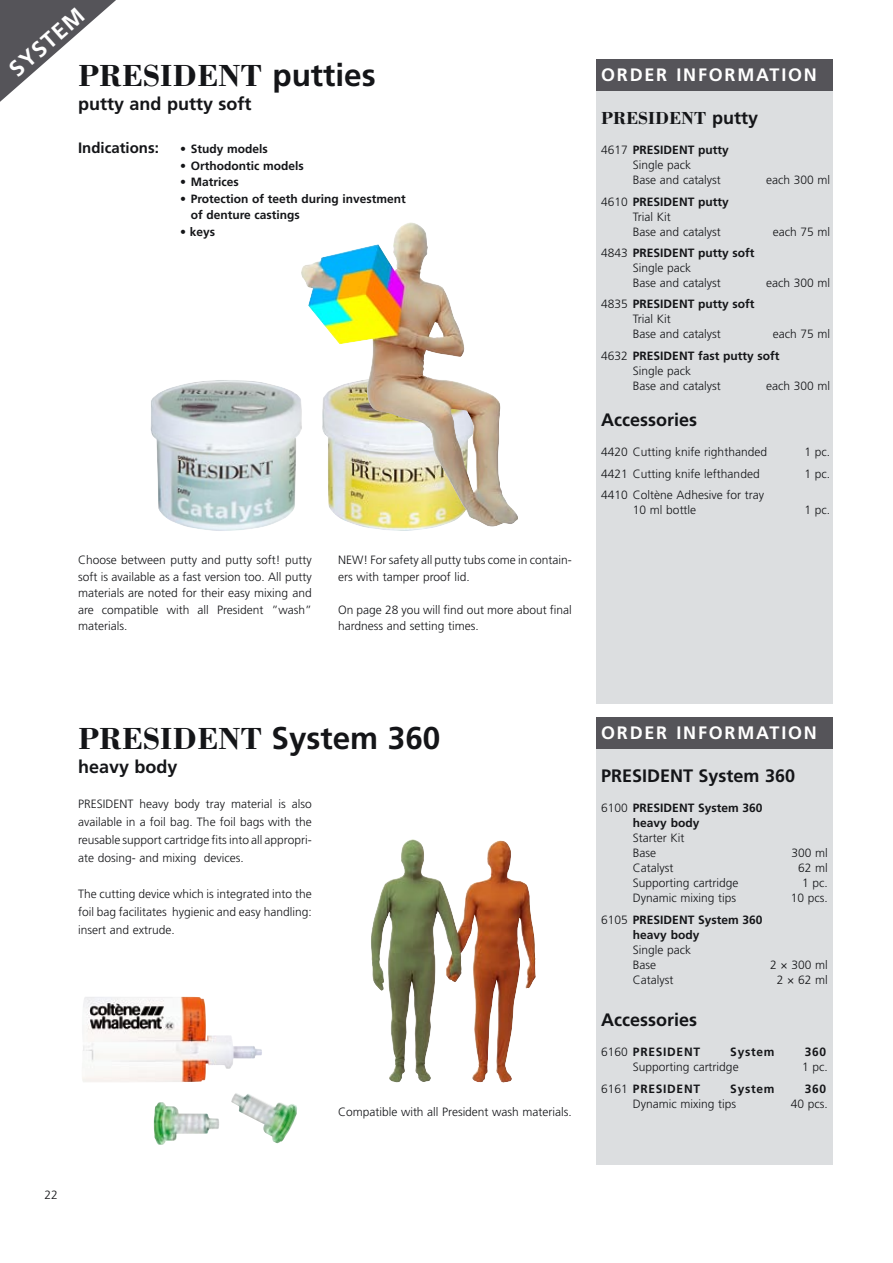
<style>
.page{position:relative;width:893px;height:1263px;background:#fff}
.page>*{position:absolute;margin:0;border:0;box-sizing:border-box;transform-origin:0 0}
.t1{font:700 31.5px "Bodoni";color:#141518}
.t2{font:700 22.5px "Frutiger";color:#fff}
.t3{font:700 18px "Frutiger";color:#141518}
.t4{font:700 18px "Frutiger";letter-spacing:.1em;color:#fff}
.t5{font:700 18px "Bodoni";color:#141518}
.t6{font:700 15px "Frutiger";color:#141518}
.t7{font:300 12px/15px "Frutiger";color:#141518}
.t8{font:700 12px/15px "Frutiger";color:#141518}
.t9{font:700 12px "Frutiger";letter-spacing:.06em;color:#141518}
.s1{font-family:"Frutiger"}
.s2{font-weight:700}
.s3{font-weight:300}
</style>
<div class="page">
<div style="left:596px;top:60px;width:237px;height:644px;background:#dcdee0"></div>
<div style="left:596px;top:60px;width:237px;height:31px;background:#555459"></div>
<img style="left:150px;top:380px;width:150px;height:151px">
<img style="left:366px;top:527px;width:69px;height:4px">
<img style="left:371px;top:839px;width:140px;height:152px">
<img style="left:300px;top:222px;width:203px;height:305px">
<svg style="left:0;top:0;width:116px;height:102px"></svg>
<div style="left:596px;top:717px;width:237px;height:448px;background:#dcdee0"></div>
<div style="left:596px;top:717px;width:237px;height:32px;background:#555459"></div>
<img style="left:154px;top:1102px;width:65px;height:43px">
<img style="left:231px;top:1093px;width:66px;height:50px">
<img style="left:82px;top:997px;width:180px;height:85px">
<h2 class="t2" style="left:4px;top:63px;width:93px;rotate:-42deg">SYSTEM</h2>
<h1 class="t1" style="left:78px;top:56px;width:299px">PRESIDENT <span class="s1">putties</span></h1>
<h3 class="t3" style="left:78px;top:93px;width:175px">putty and putty soft</h3>
<p class="t6" style="left:78px;top:139px;width:82px">Indications:</p>
<p class="t8" style="left:180px;top:141px;width:89px">• Study models</p>
<p class="t8" style="left:180px;top:158px;width:125px">• Orthodontic models</p>
<p class="t8" style="left:180px;top:174px;width:60px">• Matrices</p>
<p class="t8" style="left:191px;top:190px;width:217px;line-height:16.5px;text-indent:-11px">• Protection of teeth during investment of denture castings</p>
<p class="t8" style="left:180px;top:224px;width:37px">• keys</p>
<p class="t7" style="left:78px;top:552px;width:235px;line-height:16.5px;text-align:justify">Choose between putty and putty soft! putty soft is available as a fast version too. All putty materials are noted for their easy mixing and are compatible with all President ”wash” materials.</p>
<p class="t7" style="left:338px;top:552px;width:235px;line-height:16.5px">NEW! For safety all putty tubs come in contain&shy;ers with tamper proof lid.</p>
<p class="t7" style="left:338px;top:602px;width:235px;line-height:16.5px">On page 28 you will find out more about final hardness and setting times.</p>
<h3 class="t4" style="left:601px;top:64px;width:217px">ORDER INFORMATION</h3>
<h3 class="t5" style="left:601px;top:107px;width:159px">PRESIDENT <span class="s1">putty</span></h3>
<p class="t7" style="left:633px;top:143px;width:97px;text-indent:-32px">4617 <span class="s2">PRESIDENT putty<br></span>Single pack<br>Base and catalyst</p>
<p class="t7" style="left:766px;top:173px;width:66px">each 300 ml</p>
<p class="t7" style="left:633px;top:194px;width:97px;text-indent:-32px">4610 <span class="s2">PRESIDENT putty<br></span>Trial Kit<br>Base and catalyst</p>
<p class="t7" style="left:633px;top:246px;width:123px;text-indent:-32px">4843 <span class="s2">PRESIDENT putty soft<br></span>Single pack<br>Base and catalyst</p>
<p class="t7" style="left:773px;top:224px;width:59px">each 75 ml</p>
<p class="t7" style="left:766px;top:276px;width:66px">each 300 ml</p>
<p class="t7" style="left:633px;top:297px;width:123px;text-indent:-32px">4835 <span class="s2">PRESIDENT putty soft<br></span>Trial Kit<br>Base and catalyst</p>
<p class="t8" style="left:601px;top:324px;width:231px;line-height:21.5px;text-indent:172px"><span class="s3">each 75 ml<br>4632</span> PRESIDENT fast putty soft</p>
<p class="t7" style="left:633px;top:363px;width:90px">Single pack<br>Base and catalyst</p>
<p class="t7" style="left:766px;top:378px;width:66px">each 300 ml</p>
<h3 class="t3" style="left:601px;top:409px;width:97px">Accessories</h3>
<p class="t7" style="left:601px;top:445px;width:167px">4420 Cutting knife righthanded</p>
<p class="t7" style="left:804px;top:445px;width:27px">1 pc.</p>
<p class="t7" style="left:601px;top:466px;width:160px">4421 Cutting knife lefthanded</p>
<p class="t7" style="left:804px;top:466px;width:27px">1 pc.</p>
<p class="t7" style="left:633px;top:487px;width:133px;text-indent:-32px">4410 Coltène Adhesive for tray<br>10 ml bottle</p>
<p class="t7" style="left:804px;top:502px;width:27px">1 pc.</p>
<h1 class="t1" style="left:78px;top:718px;width:364px">PRESIDENT <span class="s1">System 360</span></h1>
<h3 class="t3" style="left:78px;top:756px;width:101px">heavy body</h3>
<p class="t7" style="left:78px;top:795px;width:235px;line-height:18px;text-align:justify">PRESIDENT heavy body tray material is also available in a foil bag. The foil bags with the reusable support cartridge fits into all appropri&shy;ate dosing- and mixing devices.</p>
<p class="t7" style="left:78px;top:885px;width:235px;line-height:18px;text-align:justify">The cutting device which is integrated into the foil bag facilitates hygienic and easy handling: insert and extrude.</p>
<p class="t7" style="left:44px;top:1188px;width:15px">22</p>
<p class="t7" style="left:338px;top:1105px;width:235px">Compatible with all President wash materials.</p>
<h3 class="t4" style="left:601px;top:722px;width:217px">ORDER INFORMATION</h3>
<h3 class="t3" style="left:601px;top:765px;width:196px">PRESIDENT System 360</h3>
<p class="t8" style="left:633px;top:801px;width:131px;text-indent:-32px"><span class="s3">6100</span> PRESIDENT System 360 heavy body</p>
<p class="t7" style="left:633px;top:831px;width:53px">Starter Kit<br>Base</p>
<p class="t7" style="left:791px;top:846px;width:38px">300 ml</p>
<p class="t7" style="left:633px;top:861px;width:42px">Catalyst</p>
<p class="t7" style="left:798px;top:861px;width:31px">62 ml</p>
<p class="t7" style="left:633px;top:876px;width:107px">Supporting cartridge</p>
<p class="t7" style="left:802px;top:876px;width:27px">1 pc.</p>
<p class="t7" style="left:633px;top:891px;width:105px">Dynamic mixing tips</p>
<p class="t7" style="left:791px;top:891px;width:39px">10 pcs.</p>
<p class="t8" style="left:633px;top:912px;width:131px;text-indent:-32px"><span class="s3">6105</span> PRESIDENT System 360 heavy body</p>
<p class="t7" style="left:633px;top:942px;width:60px">Single pack<br>Base</p>
<p class="t7" style="left:770px;top:957px;width:59px">2 × 300 ml</p>
<p class="t7" style="left:633px;top:972px;width:42px">Catalyst</p>
<p class="t7" style="left:777px;top:972px;width:52px">2 × 62 ml</p>
<h3 class="t3" style="left:601px;top:1009px;width:97px">Accessories</h3>
<p class="t9" style="left:601px;top:1045px;width:101px"><span class="s3">6160</span> PRESIDENT</p>
<p class="t8" style="left:730px;top:1045px;width:46px">System</p>
<p class="t8" style="left:805px;top:1045px;width:23px">360</p>
<p class="t7" style="left:633px;top:1060px;width:107px">Supporting cartridge</p>
<p class="t7" style="left:802px;top:1060px;width:27px">1 pc.</p>
<p class="t9" style="left:601px;top:1081px;width:101px"><span class="s3">6161</span> PRESIDENT</p>
<p class="t8" style="left:730px;top:1081px;width:46px">System</p>
<p class="t8" style="left:805px;top:1081px;width:23px">360</p>
<p class="t7" style="left:633px;top:1096px;width:105px">Dynamic mixing tips</p>
<p class="t7" style="left:791px;top:1096px;width:39px">40 pcs.</p>
</div>
